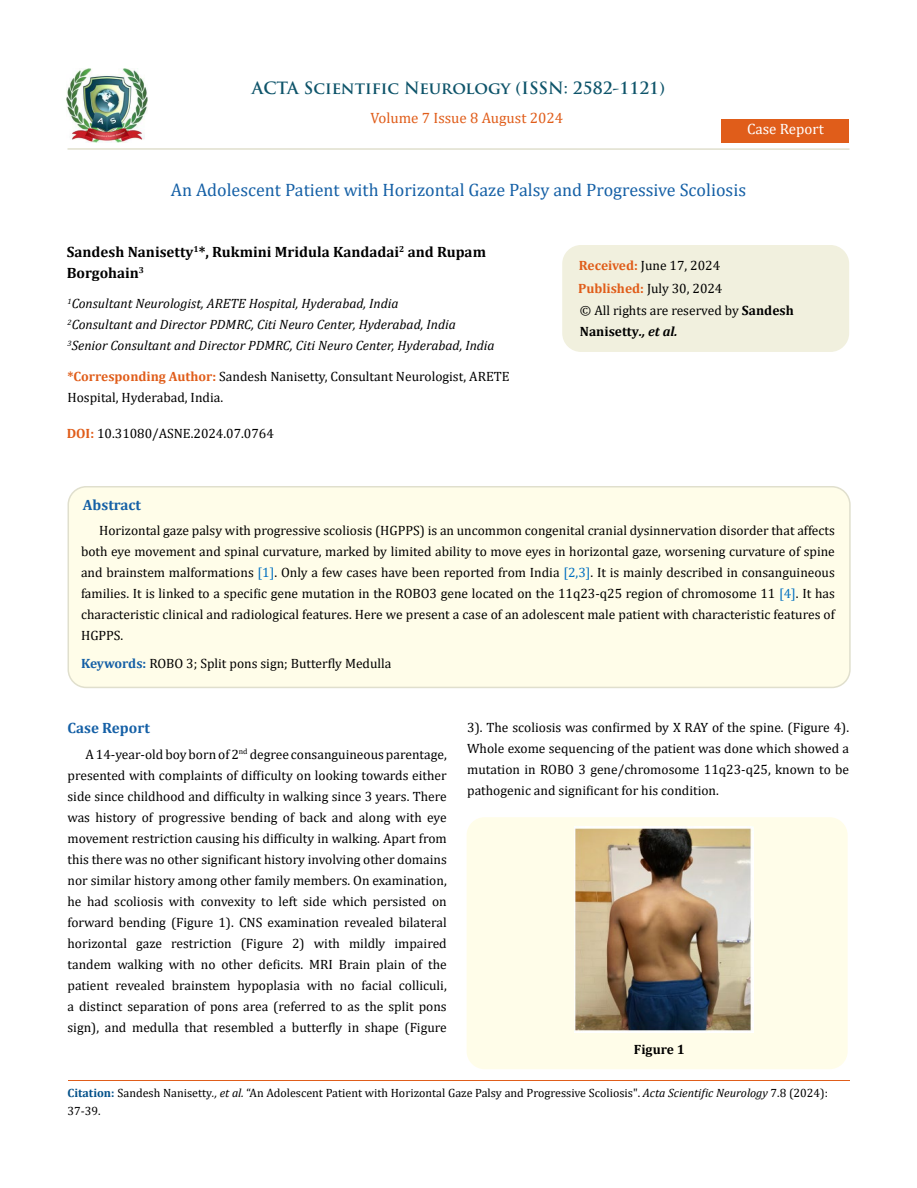
<style>
.page{position:relative;width:917px;height:1188px;background:#fff}
.page>*{position:absolute;margin:0;border:0;box-sizing:border-box;transform-origin:0 0}
.t1{font:18px "Cambria";color:#1560a6}
.t2{font:700 16.5px "Trajan Pro";color:#0e546a}
.t3{font:700 15px/21px "Cambria";color:#000}
.t4{font:15px "Cambria";color:#e05d1a}
.t5{font:700 15px "Cambria";color:#1560a6}
.t6{font:15px "Cambria";color:#fff}
.t7{font:13.5px/21px "Cambria";color:#000}
.t8{font:italic 13.5px/21px "Cambria";color:#000}
.t9{font:700 13.5px "Cambria";color:#000}
.t10{font:12px/18px "Cambria";color:#000}
.s1{font-weight:700;color:#e05d1a}
.s2{font-weight:700}
.s3{font-weight:700;font-style:italic}
.s4{color:#0070c0}
.s5{font-weight:700;color:#1560a6}
.s6{font-weight:700;color:#035089}
.s7{font-style:italic}
</style>
<div class="page">
<img style="left:67px;top:68px;width:80px;height:74px">
<div style="left:721px;top:119px;width:128px;height:23px;background:#e05d1a"></div>
<div style="left:563px;top:246px;width:285px;height:105px;background:#f1f0de;border-radius:18px"></div>
<div style="left:562px;top:245px;width:287px;height:107px;border:2px solid #f1f0de;border-radius:18px"></div>
<div style="left:68px;top:487px;width:781px;height:200px;background:#fffde9;border-radius:18px"></div>
<div style="left:67px;top:486px;width:783px;height:202px;border:2px solid #e0dfcd;border-radius:18px"></div>
<div style="left:466px;top:817px;width:381px;height:252px;background:#fffde9;border-radius:18px"></div>
<img style="left:574px;top:826px;width:179px;height:206px">
<hr style="left:68px;top:1081px;width:781px;height:1px;background:#e05d1a">
<hr style="left:67px;top:148px;width:782px;height:2px;background:#e0dfcd">
<p class="t2" style="left:252px;top:77px;width:415px">ACTA Scientific Neurology (ISSN: 2582-1121)</p>
<p class="t4" style="left:370px;top:109px;width:194px">Volume 7 Issue 8 August 2024</p>
<p class="t6" style="left:747px;top:120px;width:78px">Case Report</p>
<h1 class="t1" style="left:171px;top:180px;width:576px">An Adolescent Patient with Horizontal Gaze Palsy and Progressive Scoliosis</h1>
<p class="t3" style="left:67px;top:241px;width:421px">Sandesh Nanisetty<sup>1</sup>*, Rukmini Mridula Kandadai<sup>2</sup> and Rupam<br>Borgohain<sup>3</sup></p>
<p class="t8" style="left:67px;top:293px;width:429px"><sup>1</sup>Consultant Neurologist, ARETE Hospital, Hyderabad, India<br><sup>2</sup>Consultant and Director PDMRC, Citi Neuro Center, Hyderabad, India<br><sup>3</sup>Senior Consultant and Director PDMRC, Citi Neuro Center, Hyderabad, India</p>
<p class="t7" style="left:67px;top:366px;width:443px"><span class="s1">*Corresponding Author:</span> Sandesh Nanisetty, Consultant Neurologist, ARETE<br>Hospital, Hyderabad, India.</p>
<p class="t7" style="left:67px;top:423px;width:209px"><span class="s1">DOI:</span> 10.31080/ASNE.2024.07.0764</p>
<p class="t5" style="left:83px;top:494px;width:60px">Abstract</p>
<p class="t7" style="left:578px;top:254px;width:146px;line-height:23px"><span class="s1">Received:</span> June 17, 2024<br><span class="s1">Published:</span> July 30, 2024</p>
<p class="t7" style="left:580px;top:300px;width:215px">© All rights are reserved by <span class="s2">Sandesh<br>Nanisetty</span><span class="s3">., et al.</span></p>
<p class="t7" style="left:81px;top:519px;width:755px;text-align:justify;text-indent:18px">Horizontal gaze palsy with progressive scoliosis (HGPPS) is an uncommon congenital cranial dysinnervation disorder that affects both eye movement and spinal curvature, marked by limited ability to move eyes in horizontal gaze, worsening curvature of spine and brainstem malformations <span class="s4">[1]</span>. Only a few cases have been reported from India <span class="s4">[2,3]</span>. It is mainly described in consanguineous families. It is linked to a specific gene mutation in the ROBO3 gene located on the 11q23-q25 region of chromosome 11 <span class="s4">[4]</span>. It has characteristic clinical and radiological features. Here we present a case of an adolescent male patient with characteristic features of HGPPS.</p>
<p class="t7" style="left:81px;top:653px;width:312px"><span class="s5">Keywords:</span> ROBO 3; Split pons sign; Butterfly Medulla</p>
<p class="t5" style="left:67px;top:717px;width:84px">Case Report</p>
<p class="t7" style="left:67px;top:743px;width:381px;text-align:justify;text-indent:18px">A 14-year-old boy born of 2<sup>nd</sup> degree consanguineous parentage, presented with complaints of difficulty on looking towards either side since childhood and difficulty in walking since 3 years. There was history of progressive bending of back and along with eye movement restriction causing his difficulty in walking. Apart from this there was no other significant history involving other domains nor similar history among other family members. On examination, he had scoliosis with convexity to left side which persisted on forward bending (Figure 1). CNS examination revealed bilateral horizontal gaze restriction (Figure 2) with mildly impaired tandem walking with no other deficits. MRI Brain plain of the patient revealed brainstem hypoplasia with no facial colliculi, a distinct separation of pons area (referred to as the split pons sign), and medulla that resembled a butterfly in shape (Figure</p>
<p class="t7" style="left:467px;top:717px;width:383px;text-align:justify">3). The scoliosis was confirmed by X RAY of the spine. (Figure 4).<br>Whole exome sequencing of the patient was done which showed a mutation in ROBO 3 gene/chromosome 11q23-q25, known to be pathogenic and significant for his condition.</p>
<p class="t9" style="left:634px;top:1039px;width:52px">Figure 1</p>
<p class="t10" style="left:68px;top:1084px;width:762px"><span class="s6">Citation:</span> Sandesh Nanisetty<span class="s7">., et al.</span> “An Adolescent Patient with Horizontal Gaze Palsy and Progressive Scoliosis". <span class="s7">Acta Scientific Neurology</span> 7.8 (2024):<br>37-39.</p>
</div>
